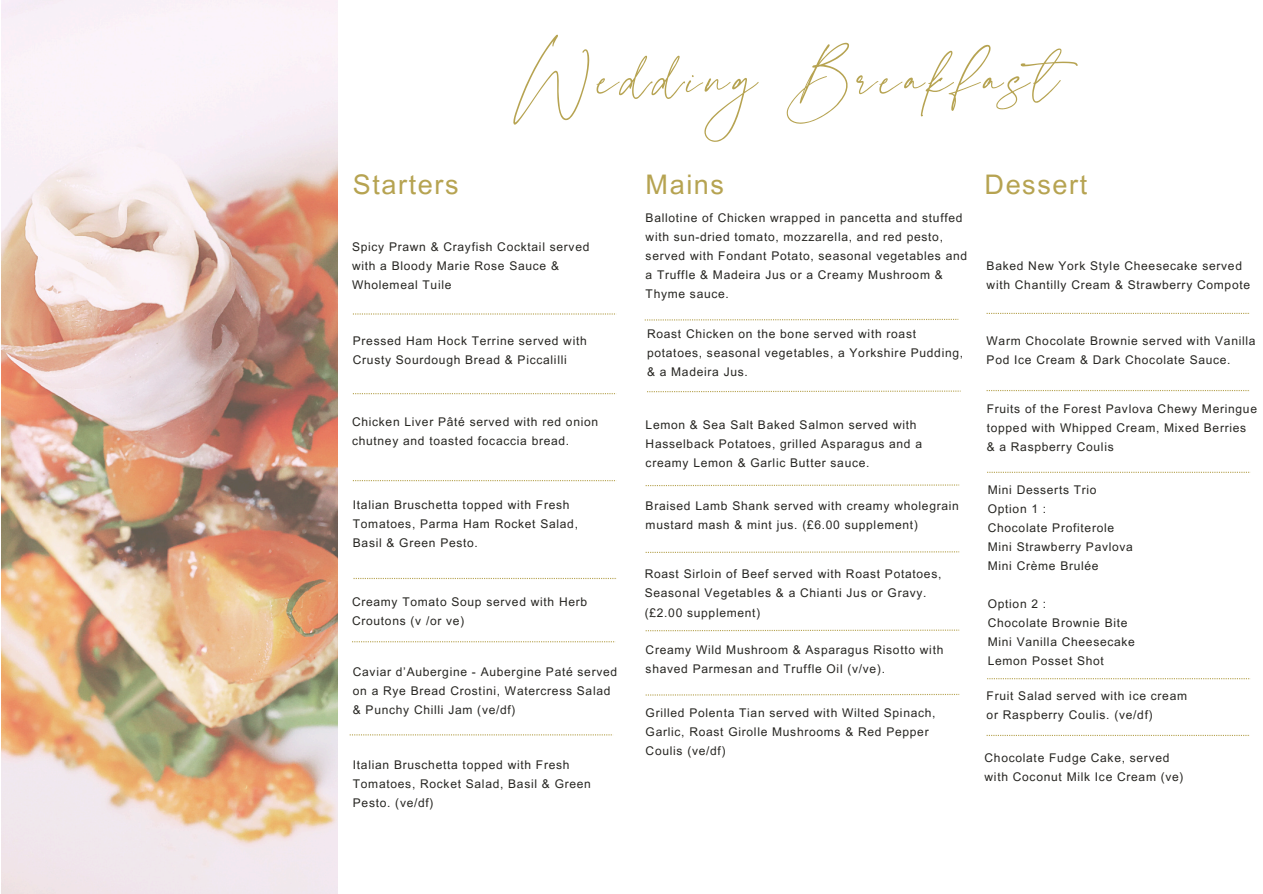
<style>
.page{position:relative;width:1263px;height:894px;background:#fff}
.page>*{position:absolute;margin:0;border:0;box-sizing:border-box;transform-origin:0 0}
.t1{font:87px "La Luxes Script";letter-spacing:.06em;color:#b6a351}
.t2{font:27px "Arial MT Pro";letter-spacing:.06em;color:#b6a351}
.t3{font:12px/19px "Arial MT Pro";letter-spacing:.06em;color:#262521}
</style>
<div class="page">
<svg style="left:354px;top:577px;width:263px;height:2px"></svg>
<svg style="left:353px;top:480px;width:262px;height:1px"></svg>
<svg style="left:353px;top:393px;width:262px;height:1px"></svg>
<svg style="left:353px;top:313px;width:262px;height:1px"></svg>
<svg style="left:352px;top:641px;width:263px;height:1px"></svg>
<svg style="left:646px;top:551px;width:313px;height:2px"></svg>
<svg style="left:646px;top:629px;width:313px;height:2px"></svg>
<svg style="left:646px;top:693px;width:313px;height:2px"></svg>
<svg style="left:646px;top:484px;width:313px;height:2px"></svg>
<svg style="left:647px;top:390px;width:314px;height:2px"></svg>
<svg style="left:645px;top:319px;width:313px;height:1px"></svg>
<svg style="left:987px;top:313px;width:263px;height:1px"></svg>
<svg style="left:987px;top:390px;width:263px;height:1px"></svg>
<svg style="left:987px;top:471px;width:263px;height:2px"></svg>
<svg style="left:987px;top:678px;width:263px;height:1px"></svg>
<svg style="left:987px;top:734px;width:262px;height:1px"></svg>
<img style="left:1px;top:0;width:336px;height:893px">
<svg style="left:350px;top:734px;width:262px;height:1px"></svg>
<p class="t2" style="left:353px;top:175px;width:107px">Starters</p>
<p class="t1" style="left:519px;top:28px;width:541px">Wedding Breakfast</p>
<p class="t2" style="left:646px;top:175px;width:80px">Mains</p>
<h2 class="t2" style="left:985px;top:175px;width:104px">Dessert</h2>
<p class="t3" style="left:352px;top:238px;width:239px">Spicy Prawn &amp; Crayfish Cocktail served with a Bloody Marie Rose Sauce &amp;<br>Wholemeal Tuile</p>
<h2 class="t3" style="left:353px;top:332px;width:235px">Pressed Ham Hock Terrine served with<br>Crusty Sourdough Bread &amp; Piccalilli</h2>
<p class="t3" style="left:352px;top:414px;width:248px">Chicken Liver Pâté served with red onion chutney and toasted focaccia bread.</p>
<p class="t3" style="left:353px;top:496px;width:227px">Italian Bruschetta topped with Fresh<br>Tomatoes, Parma Ham Rocket Salad,</p>
<p class="t3" style="left:353px;top:534px;width:127px">Basil &amp; Green Pesto.</p>
<p class="t3" style="left:352px;top:593px;width:237px">Creamy Tomato Soup served with Herb</p>
<h1 class="t3" style="left:352px;top:612px;width:114px">Croutons (v /or ve)</h1>
<p class="t3" style="left:353px;top:664px;width:266px">Caviar d’Aubergine - Aubergine Paté served on a Rye Bread Crostini, Watercress Salad</p>
<p class="t3" style="left:353px;top:702px;width:164px">&amp; Punchy Chilli Jam (ve/df)</p>
<p class="t3" style="left:353px;top:756px;width:240px">Italian Bruschetta topped with Fresh<br>Tomatoes, Rocket Salad, Basil &amp; Green<br>Pesto. (ve/df)</p>
<p class="t3" style="left:646px;top:210px;width:323px">Ballotine of Chicken wrapped in pancetta and stuffed with sun-dried tomato, mozzarella, and red pesto, served with Fondant Potato, seasonal vegetables and a Truffle &amp; Madeira Jus or a Creamy Mushroom &amp; Thyme sauce.</p>
<p class="t3" style="left:647px;top:326px;width:318px">Roast Chicken on the bone served with roast potatoes, seasonal vegetables, a Yorkshire Pudding, &amp; a Madeira Jus.</p>
<h2 class="t3" style="left:646px;top:417px;width:278px">Lemon &amp; Sea Salt Baked Salmon served with<br>Hasselback Potatoes, grilled Asparagus and a</h2>
<p class="t3" style="left:646px;top:455px;width:225px">creamy Lemon &amp; Garlic Butter sauce.</p>
<p class="t3" style="left:646px;top:497px;width:315px">Braised Lamb Shank served with creamy wholegrain mustard mash &amp; mint jus. (£6.00 supplement)</p>
<p class="t3" style="left:645px;top:566px;width:298px">Roast Sirloin of Beef served with Roast Potatoes,<br>Seasonal Vegetables &amp; a Chianti Jus or Gravy.</p>
<p class="t3" style="left:645px;top:604px;width:117px">(£2.00 supplement)</p>
<p class="t3" style="left:646px;top:641px;width:299px">Creamy Wild Mushroom &amp; Asparagus Risotto with shaved Parmesan and Truffle Oil (v/ve).</p>
<p class="t3" style="left:646px;top:704px;width:291px">Grilled Polenta Tian served with Wilted Spinach,<br>Garlic, Roast Girolle Mushrooms &amp; Red Pepper<br>Coulis (ve/df)</p>
<p class="t3" style="left:987px;top:258px;width:257px">Baked New York Style Cheesecake served</p>
<p class="t3" style="left:987px;top:277px;width:265px">with Chantilly Cream &amp; Strawberry Compote</p>
<p class="t3" style="left:987px;top:332px;width:270px">Warm Chocolate Brownie served with Vanilla</p>
<p class="t3" style="left:987px;top:351px;width:246px">Pod Ice Cream &amp; Dark Chocolate Sauce.</p>
<p class="t3" style="left:987px;top:400px;width:272px">Fruits of the Forest Pavlova Chewy Meringue topped with Whipped Cream, Mixed Berries</p>
<p class="t3" style="left:987px;top:438px;width:129px">&amp; a Raspberry Coulis</p>
<p class="t3" style="left:988px;top:481px;width:110px">Mini Desserts Trio</p>
<p class="t3" style="left:988px;top:500px;width:60px">Option 1 :</p>
<p class="t3" style="left:988px;top:519px;width:128px">Chocolate Profiterole</p>
<p class="t3" style="left:988px;top:538px;width:147px">Mini Strawberry Pavlova</p>
<p class="t3" style="left:988px;top:557px;width:112px">Mini Crème Brulée</p>
<p class="t3" style="left:988px;top:595px;width:60px">Option 2 :</p>
<p class="t3" style="left:988px;top:614px;width:141px">Chocolate Brownie Bite</p>
<p class="t3" style="left:988px;top:633px;width:149px">Mini Vanilla Cheesecake</p>
<p class="t3" style="left:988px;top:652px;width:118px">Lemon Posset Shot</p>
<p class="t3" style="left:987px;top:687px;width:202px">Fruit Salad served with ice cream or Raspberry Coulis. (ve/df)</p>
<p class="t3" style="left:985px;top:749px;width:201px">Chocolate Fudge Cake, served with Coconut Milk Ice Cream (ve)</p>
</div>
